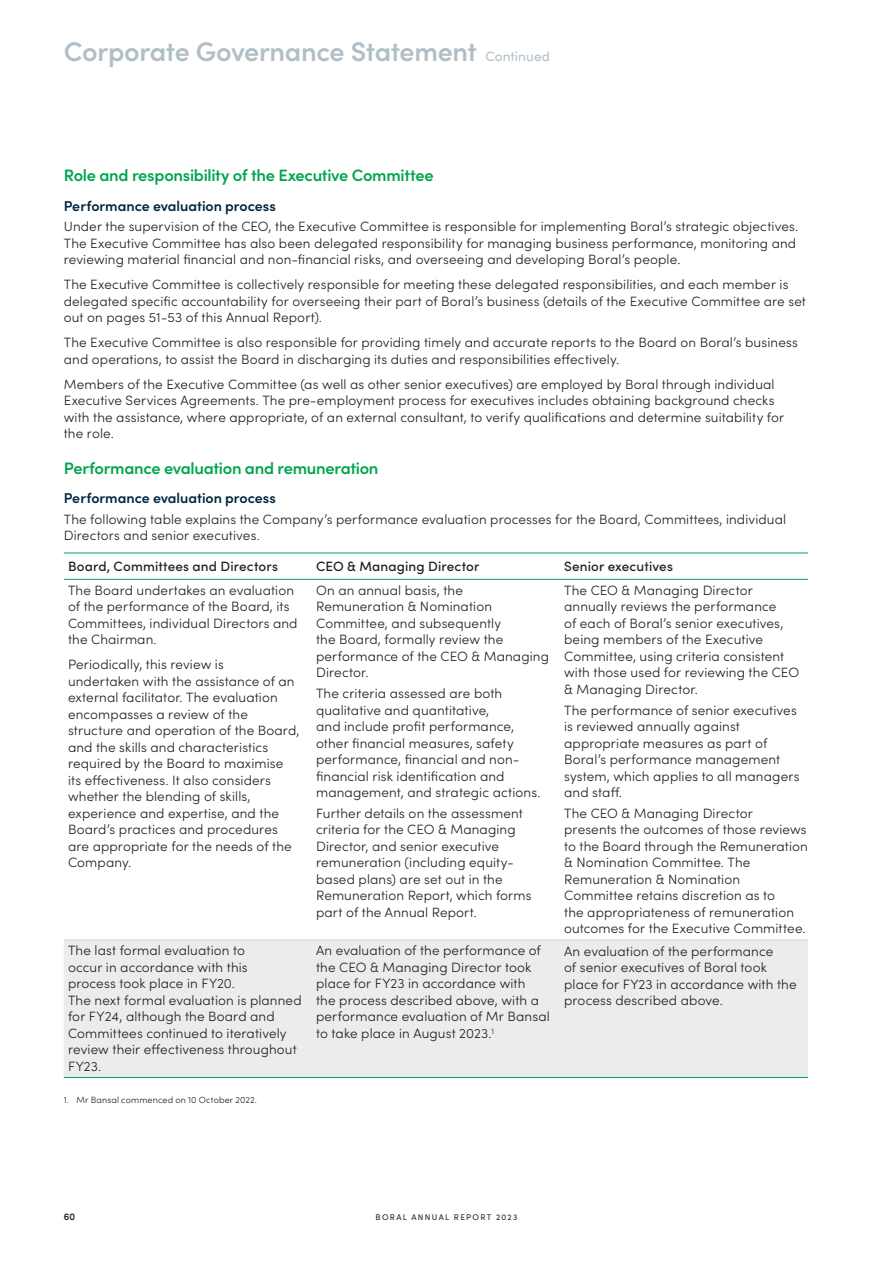
<style>
.page{position:relative;width:893px;height:1263px;background:#fff}
.page>*{position:absolute;margin:0;border:0;box-sizing:border-box;transform-origin:0 0}
.t1{font:600 27px "Sofia Pro";letter-spacing:-.015em;color:#b0bfc7}
.t2{font:600 16.5px "Sofia Pro";letter-spacing:-.02em;color:#00a54f}
.t3{font:600 14.25px "Sofia Pro";color:#00263f}
.t4{font:300 13.5px/16.5px "Sofia Pro";letter-spacing:.01em;color:#231f20}
.t5{font:500 13.5px "Sofia Pro";letter-spacing:.01em;color:#231f20}
.t6{font:600 9.75px "Sofia Pro";color:#231f20}
.t7{font:300 9px "Sofia Pro";letter-spacing:.015em;color:#231f20}
.t8{font:8.25px "Sofia Pro";letter-spacing:.16em;color:#231f20}
.s1{font-weight:400;font-size:13.5px}
</style>
<div class="page">
<div style="left:64px;top:941px;width:744px;height:136px;background:#ececee"></div>
<hr style="left:64px;top:579px;width:248px;height:1px;background:#00a54f">
<hr style="left:312px;top:579px;width:248px;height:1px;background:#00a54f">
<hr style="left:560px;top:579px;width:248px;height:1px;background:#00a54f">
<hr style="left:64px;top:1077px;width:248px;height:1px;background:#00a54f">
<hr style="left:312px;top:1077px;width:248px;height:1px;background:#00a54f">
<hr style="left:560px;top:1077px;width:248px;height:1px;background:#00a54f">
<hr style="left:64px;top:553px;width:248px;height:1px;background:#00a54f">
<hr style="left:312px;top:553px;width:248px;height:1px;background:#00a54f">
<hr style="left:560px;top:553px;width:248px;height:1px;background:#00a54f">
<hr style="left:64px;top:940px;width:248px;height:1px;background:#d8d9db">
<hr style="left:312px;top:940px;width:248px;height:1px;background:#d8d9db">
<hr style="left:560px;top:940px;width:248px;height:1px;background:#d8d9db">
<h1 class="t1" style="left:64px;top:31px;width:488px">Corporate Governance Statement <span class="s1">Continued</span></h1>
<p class="t2" style="left:64px;top:163px;width:371px">Role and responsibility of the Executive Committee</p>
<p class="t3" style="left:64px;top:195px;width:214px">Performance evaluation process</p>
<p class="t4" style="left:64px;top:218px;width:736px">Under the supervision of the CEO, the Executive Committee is responsible for implementing Boral’s strategic objectives.<br>The Executive Committee has also been delegated responsibility for managing business performance, monitoring and reviewing material financial and non-financial risks, and overseeing and developing Boral’s people.</p>
<p class="t4" style="left:64px;top:276px;width:744px">The Executive Committee is collectively responsible for meeting these delegated responsibilities, and each member is delegated specific accountability for overseeing their part of Boral’s business (details of the Executive Committee are set out on pages 51-53 of this Annual Report).</p>
<p class="t4" style="left:64px;top:334px;width:736px">The Executive Committee is also responsible for providing timely and accurate reports to the Board on Boral’s business and operations, to assist the Board in discharging its duties and responsibilities effectively.</p>
<p class="t4" style="left:64px;top:375px;width:722px">Members of the Executive Committee (as well as other senior executives) are employed by Boral through individual Executive Services Agreements. The pre-employment process for executives includes obtaining background checks with the assistance, where appropriate, of an external consultant, to verify qualifications and determine suitability for the role.</p>
<p class="t2" style="left:64px;top:455px;width:316px">Performance evaluation and remuneration</p>
<p class="t3" style="left:64px;top:487px;width:214px">Performance evaluation process</p>
<p class="t4" style="left:64px;top:510px;width:724px">The following table explains the Company’s performance evaluation processes for the Board, Committees, individual<br>Directors and senior executives.</p>
<p class="t5" style="left:68px;top:556px;width:212px">Board, Committees and Directors</p>
<p class="t5" style="left:316px;top:556px;width:165px">CEO &amp; Managing Director</p>
<p class="t5" style="left:564px;top:556px;width:110px">Senior executives</p>
<p class="t4" style="left:68px;top:581px;width:231px">The Board undertakes an evaluation of the performance of the Board, its<br>Committees, individual Directors and the Chairman.</p>
<p class="t4" style="left:68px;top:656px;width:233px">Periodically, this review is<br>undertaken with the assistance of an external facilitator. The evaluation encompasses a review of the structure and operation of the Board, and the skills and characteristics required by the Board to maximise its effectiveness. It also considers whether the blending of skills, experience and expertise, and the<br>Board’s practices and procedures are appropriate for the needs of the<br>Company.</p>
<p class="t4" style="left:564px;top:581px;width:236px">The CEO &amp; Managing Director annually reviews the performance<br>of each of Boral’s senior executives, being members of the Executive<br>Committee, using criteria consistent with those used for reviewing the CEO &amp; Managing Director.</p>
<p class="t4" style="left:564px;top:701px;width:237px">The performance of senior executives is reviewed annually against appropriate measures as part of<br>Boral’s performance management system, which applies to all managers and staff.</p>
<p class="t4" style="left:564px;top:804px;width:245px">The CEO &amp; Managing Director presents the outcomes of those reviews to the Board through the Remuneration &amp; Nomination Committee. The Remuneration &amp; Nomination Committee retains discretion as to<br>the appropriateness of remuneration outcomes for the Executive Committee.</p>
<p class="t4" style="left:316px;top:581px;width:234px">On an annual basis, the<br>Remuneration &amp; Nomination<br>Committee, and subsequently<br>the Board, formally review the performance of the CEO &amp; Managing<br>Director.</p>
<p class="t4" style="left:316px;top:684px;width:226px">The criteria assessed are both qualitative and quantitative,<br>and include profit performance, other financial measures, safety performance, financial and non&shy;financial risk identification and management, and strategic actions.</p>
<p class="t4" style="left:316px;top:804px;width:217px">Further details on the assessment criteria for the CEO &amp; Managing<br>Director, and senior executive remuneration (including equity&shy;based plans) are set out in the<br>Remuneration Report, which forms part of the Annual Report.</p>
<p class="t4" style="left:68px;top:942px;width:235px">The last formal evaluation to<br>occur in accordance with this<br>process took place in FY20.<br>The next formal evaluation is planned for FY24, although the Board and<br>Committees continued to iteratively review their effectiveness throughout<br>FY23.</p>
<p class="t4" style="left:316px;top:942px;width:235px">An evaluation of the performance of the CEO &amp; Managing Director took place for FY23 in accordance with<br>the process described above, with a performance evaluation of Mr Bansal to take place in August 2023.<sup>1</sup></p>
<p class="t4" style="left:564px;top:942px;width:234px">An evaluation of the performance<br>of senior executives of Boral took place for FY23 in accordance with the process described above.</p>
<p class="t7" style="left:64px;top:1093px;width:195px">1. Mr Bansal commenced on 10 October 2022.</p>
<p class="t6" style="left:64px;top:1210px;width:13px">60</p>
<p class="t8" style="left:376px;top:1211px;width:143px">BORAL ANNUAL REPORT 2023</p>
</div>
